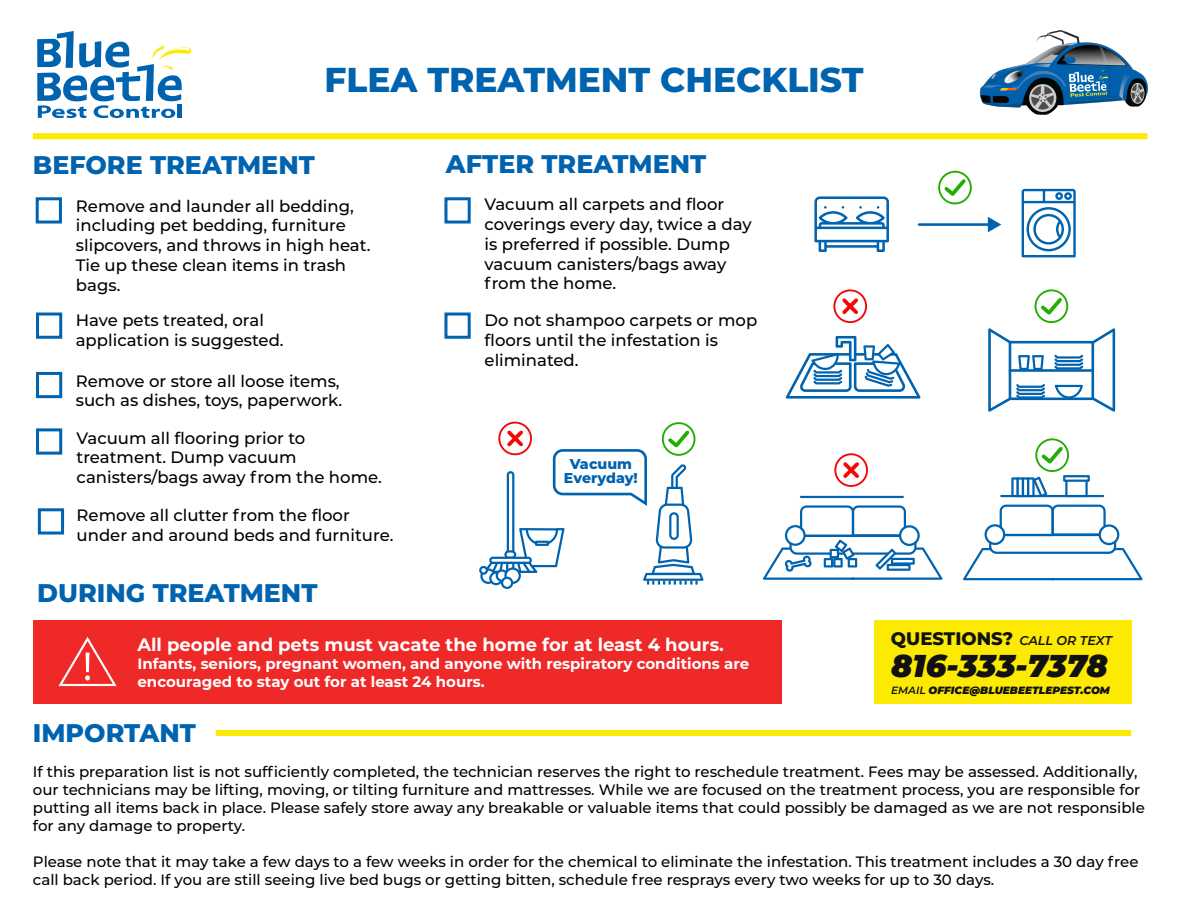
<style>
.page{position:relative;width:1188px;height:918px;background:#fff}
.page>*{position:absolute;margin:0;border:0;box-sizing:border-box;transform-origin:0 0}
.t1{font:800 34.5px "Montserrat";color:#0063af}
.t2{font:italic 900 31.5px "Montserrat";letter-spacing:-.005em;color:#111}
.t3{font:800 25.5px "Montserrat";color:#0063af}
.t4{font:800 18.15px "Montserrat";color:#111}
.t5{font:700 18px "Montserrat";color:#fff}
.t6{font:500 16.5px/19.8px "Montserrat";color:#000}
.t7{font:500 15px/18px "Montserrat";color:#000}
.t8{font:700 15px/18px "Montserrat";color:#fff}
.t9{font:800 14.25px/14px "Montserrat";color:#0063af;text-align:center}
.t10{font:italic 600 12.75px "Montserrat";color:#111}
.t11{font:italic 900 10.5px "Montserrat";color:#111}
.s1{font-weight:600}
</style>
<div class="page">
<svg style="left:1022px;top:189px;width:54px;height:68px"></svg>
<svg style="left:814px;top:196px;width:75px;height:56px"></svg>
<hr style="left:918px;top:223px;width:73px;height:3px;background:#0063af">
<svg style="left:988px;top:217px;width:13px;height:15px"></svg>
<svg style="left:833px;top:289px;width:34px;height:34px"></svg>
<svg style="left:988px;top:289px;width:127px;height:123px"></svg>
<svg style="left:786px;top:336px;width:135px;height:63px"></svg>
<svg style="left:763px;top:505px;width:180px;height:75px"></svg>
<hr style="left:1000px;top:495px;width:104px;height:2px;background:#0063af">
<svg style="left:963px;top:505px;width:180px;height:75px"></svg>
<hr style="left:800px;top:496px;width:104px;height:2px;background:#0063af">
<svg style="left:834px;top:453px;width:34px;height:34px"></svg>
<svg style="left:938px;top:171px;width:34px;height:33px"></svg>
<svg style="left:1011px;top:438px;width:79px;height:57px"></svg>
<div style="left:874px;top:620px;width:257px;height:84px;background:#fcea03"></div>
<svg style="left:37px;top:31px;width:155px;height:87px"></svg>
<hr style="left:178px;top:105px;width:4px;height:13px;background:#0063af">
<div style="left:33px;top:620px;width:749px;height:84px;background:#ee2928"></div>
<svg style="left:58px;top:637px;width:59px;height:49px"></svg>
<div style="left:216px;top:730px;width:915px;height:6px;background:#fcea03"></div>
<div style="left:33px;top:133px;width:1114px;height:6px;background:#fcea03"></div>
<div style="left:36px;top:197px;width:26px;height:27px;border:3px solid #0063af"></div>
<div style="left:36px;top:313px;width:26px;height:26px;border:3px solid #0063af"></div>
<div style="left:36px;top:372px;width:26px;height:26px;border:3px solid #0063af"></div>
<div style="left:36px;top:428px;width:26px;height:27px;border:3px solid #0063af"></div>
<div style="left:38px;top:508px;width:26px;height:27px;border:3px solid #0063af"></div>
<div style="left:444px;top:197px;width:27px;height:27px;border:3px solid #0063af"></div>
<div style="left:444px;top:313px;width:27px;height:26px;border:3px solid #0063af"></div>
<img style="left:981px;top:31px;width:166px;height:83px">
<svg style="left:479px;top:422px;width:225px;height:167px"></svg>
<h1 class="t1" style="left:324px;top:54px;width:541px">FLEA TREATMENT CHECKLIST</h1>
<h3 class="t3" style="left:33px;top:147px;width:284px">BEFORE TREATMENT</h3>
<p class="t6" style="left:76px;top:195px;width:296px">Remove and launder all bedding, including pet bedding, furniture slipcovers, and throws in high heat.<br>Tie up these clean items in trash bags.</p>
<p class="t6" style="left:76px;top:310px;width:209px">Have pets treated, oral application is suggested.</p>
<p class="t6" style="left:76px;top:370px;width:268px">Remove or store all loose items, such as dishes, toys, paperwork.</p>
<p class="t6" style="left:77px;top:427px;width:307px">Vacuum all flooring prior to treatment. Dump vacuum canisters/bags away from the home.</p>
<p class="t6" style="left:77px;top:505px;width:318px">Remove all clutter from the floor under and around beds and furniture.</p>
<h3 class="t3" style="left:37px;top:575px;width:282px">DURING TREATMENT</h3>
<h3 class="t3" style="left:446px;top:145px;width:262px">AFTER TREATMENT</h3>
<p class="t6" style="left:485px;top:194px;width:269px">Vacuum all carpets and floor coverings every day, twice a day is preferred if possible. Dump vacuum canisters/bags away from the home.</p>
<p class="t6" style="left:485px;top:310px;width:274px">Do not shampoo carpets or mop floors until the infestation is eliminated.</p>
<p class="t9" style="left:564px;top:457px;width:75px">Vacuum<br>Everyday!</p>
<p class="t5" style="left:137px;top:632px;width:588px">All people and pets must vacate the home for at least 4 hours.</p>
<p class="t8" style="left:137px;top:654px;width:613px">Infants, seniors, pregnant women, and anyone with respiratory conditions are encouraged to stay out for at least 24 hours.</p>
<p class="t4" style="left:891px;top:626px;width:124px">QUESTIONS?</p>
<h2 class="t2" style="left:891px;top:642px;width:218px">816-333-7378</h2>
<p class="t11" style="left:891px;top:682px;width:220px"><span class="s1">EMAIL</span> OFFICE@BLUEBEETLEPEST.COM</p>
<p class="t10" style="left:1019px;top:632px;width:94px">CALL OR TEXT</p>
<h3 class="t3" style="left:33px;top:714px;width:165px">IMPORTANT</h3>
<p class="t7" style="left:33px;top:762px;width:1114px">If this preparation list is not sufficiently completed, the technician reserves the right to reschedule treatment. Fees may be assessed. Additionally, our technicians may be lifting, moving, or tilting furniture and mattresses. While we are focused on the treatment process, you are responsible for putting all items back in place. Please safely store away any breakable or valuable items that could possibly be damaged as we are not responsible for any damage to property.</p>
<p class="t7" style="left:33px;top:852px;width:1107px">Please note that it may take a few days to a few weeks in order for the chemical to eliminate the infestation. This treatment includes a 30 day free call back period. If you are still seeing live bed bugs or getting bitten, schedule free resprays every two weeks for up to 30 days.</p>
</div>
